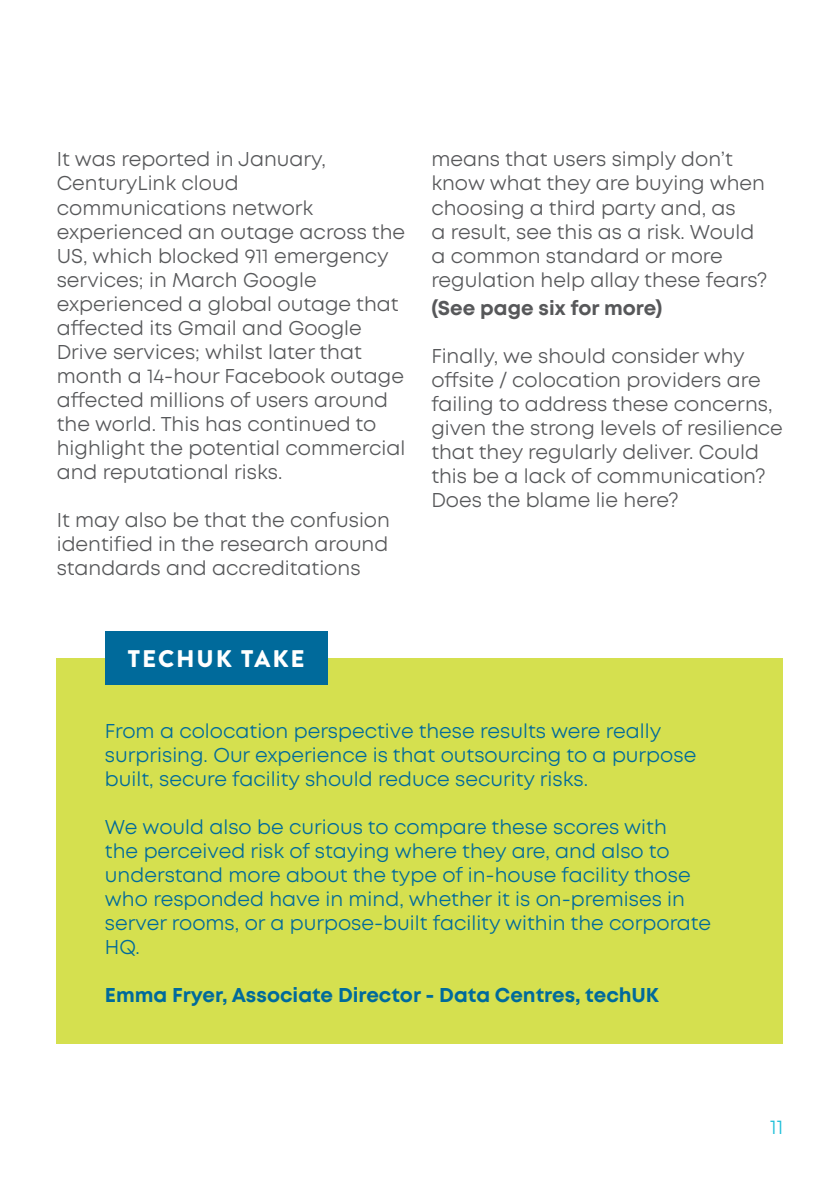
<style>
.page{position:relative;width:840px;height:1191px;background:#fff}
.page>*{position:absolute;margin:0;border:0;box-sizing:border-box;transform-origin:0 0}
.t1{font:900 24px "Brandon Grotesque";letter-spacing:.08em;color:#fff}
.t2{font:20px/24px "Mont";color:#57585a}
.t3{font:20px/24px "Mont";color:#006a9b}
.t4{font:700 20px "Mont";color:#006a9b}
.t5{font:700 20px "Mont";color:#57585a}
.t6{font:20px "Mont";color:#1abed8}
</style>
<div class="page">
<div style="left:57px;top:658px;width:725px;height:385px;background:#d5e04f"></div>
<div style="left:105px;top:631px;width:222px;height:54px;background:#006a9b"></div>
<p class="t2" style="left:57px;top:148px;width:350px">It was reported in January,<br>CenturyLink cloud communications network experienced an outage across the<br>US, which blocked 911 emergency services; in March Google experienced a global outage that affected its Gmail and Google<br>Drive services; whilst later that month a 14-hour Facebook outage affected millions of users around the world. This has continued to highlight the potential commercial and reputational risks.</p>
<p class="t2" style="left:57px;top:508px;width:334px;text-align:justify">It may also be that the confusion identified in the research around standards and accreditations</p>
<p class="t2" style="left:431px;top:148px;width:337px">means that users simply don’t know what they are buying when choosing a third party and, as<br>a result, see this as a risk. Would a common standard or more regulation help allay these fears?</p>
<p class="t5" style="left:431px;top:294px;width:232px">(See page six for more)</p>
<p class="t2" style="left:431px;top:344px;width:353px">Finally, we should consider why offsite / colocation providers are failing to address these concerns, given the strong levels of resilience that they regularly deliver. Could this be a lack of communication?<br>Does the blame lie here?</p>
<p class="t1" style="left:128px;top:641px;width:178px">TECHUK TAKE</p>
<p class="t3" style="left:105px;top:719px;width:592px">From a colocation perspective these results were really surprising. Our experience is that outsourcing to a purpose built, secure facility should reduce security risks.</p>
<p class="t3" style="left:105px;top:815px;width:607px">We would also be curious to compare these scores with<br>the perceived risk of staying where they are, and also to understand more about the type of in-house facility those who responded have in mind, whether it is on-premises in server rooms, or a purpose-built facility within the corporate HQ.</p>
<p class="t4" style="left:105px;top:982px;width:555px">Emma Fryer, Associate Director - Data Centres, techUK</p>
<p class="t6" style="left:769px;top:1114px;width:14px">11</p>
</div>
